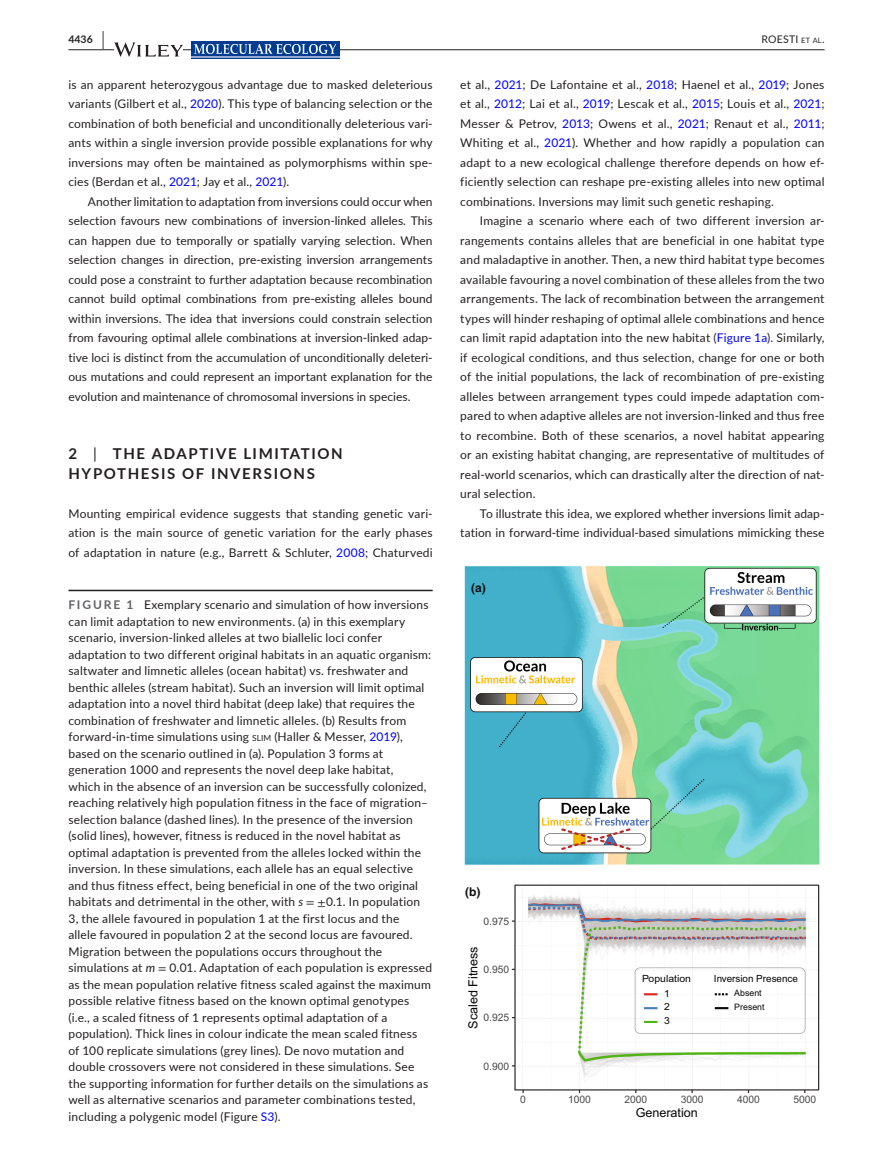
<style>
.page{position:relative;width:893px;height:1174px;background:#fff}
.page>*{position:absolute;margin:0;border:0;box-sizing:border-box;transform-origin:0 0}
.t1{font:700 15px/19.5px "Lato";letter-spacing:.11em;color:#231f20}
.t2{font:12.6px "Arial";color:#070707}
.t3{font:12px/19.5px "Lato";letter-spacing:.015em;color:#231f20;text-align:justify}
.t4{font:700 12px "Helvetica";color:#121212}
.t5{font:10.5px "Lato";letter-spacing:.02em;color:#231f20}
.t6{font:700 10.5px "Lato";color:#231f20}
.t7{font:10.35px "Arial";color:#484848}
.t8{font:9.9px "Arial";color:#070707}
.t9{font:9.9px/14.1px "Arial";color:#070707;text-align:center;scale:1.06 1}
.t10{font:8.85px/14.1px "Arial";color:#070707}
.s1{font-size:19.5px}
.s2{font-size:7.35px}
.s3{color:#00f}
.s4{font-weight:400}
.s5{font-weight:700;color:#636366}
.s6{font-size:8.4px}
.s7{font-style:italic}
.s8{font-family:"STIX"}
</style>
<div class="page">
<hr style="left:68px;top:49px;width:756px;height:1px;background:#231f20">
<svg style="left:114px;top:42px;width:69px;height:15px"></svg>
<svg style="left:191px;top:41px;width:148px;height:15px"></svg>
<img style="left:194px;top:45px;width:142px;height:8px">
<hr style="left:191px;top:56px;width:148px;height:2px;background:#96a6d0">
<hr style="left:68px;top:590px;width:365px;height:1px;background:#231f20">
<img style="left:464px;top:566px;width:356px;height:524px">
<div style="left:514px;top:884px;width:305px;height:206px;border:1px solid #302c2b"></div>
<p class="t6" style="left:68px;top:31px;width:37px">4436 <span class="s1">|</span></p>
<p class="t5" style="left:761px;top:31px;width:65px">ROESTI <span class="s2">ET AL</span>.</p>
<p class="t3" style="left:68px;top:74px;width:366px">is an apparent heterozygous advantage due to masked deleterious variants (Gilbert et al., <span class="s3">2020</span>). This type of balancing selection or the combination of both beneficial and unconditionally deleterious vari&shy;ants within a single inversion provide possible explanations for why inversions may often be maintained as polymorphisms within spe&shy;cies (Berdan et al., <span class="s3">2021</span>; Jay et al., <span class="s3">2021</span>).</p>
<p class="t3" style="left:68px;top:191px;width:366px;text-indent:20px">Another limitation to adaptation from inversions could occur when selection favours new combinations of inversion-linked alleles. This can happen due to temporally or spatially varying selection. When selection changes in direction, pre-existing inversion arrangements could pose a constraint to further adaptation because recombination cannot build optimal combinations from pre-existing alleles bound within inversions. The idea that inversions could constrain selection from favouring optimal allele combinations at inversion-linked adap&shy;tive loci is distinct from the accumulation of unconditionally deleteri&shy;ous mutations and could represent an important explanation for the evolution and maintenance of chromosomal inversions in species.</p>
<p class="t3" style="left:460px;top:74px;width:366px">et al., <span class="s3">2021</span>; De Lafontaine et al., <span class="s3">2018</span>; Haenel et al., <span class="s3">2019</span>; Jones et al., <span class="s3">2012</span>; Lai et al., <span class="s3">2019</span>; Lescak et al., <span class="s3">2015</span>; Louis et al., <span class="s3">2021</span>; Messer &amp; Petrov, <span class="s3">2013</span>; Owens et al., <span class="s3">2021</span>; Renaut et al., <span class="s3">2011</span>; Whiting et al., <span class="s3">2021</span>). Whether and how rapidly a population can adapt to a new ecological challenge therefore depends on how ef&shy;ficiently selection can reshape pre-existing alleles into new optimal combinations. Inversions may limit such genetic reshaping.</p>
<p class="t3" style="left:460px;top:210px;width:366px;text-indent:20px">Imagine a scenario where each of two different inversion ar&shy;rangements contains alleles that are beneficial in one habitat type and maladaptive in another. Then, a new third habitat type becomes available favouring a novel combination of these alleles from the two arrangements. The lack of recombination between the arrangement types will hinder reshaping of optimal allele combinations and hence can limit rapid adaptation into the new habitat (<span class="s3">Figure 1a</span>). Similarly, if ecological conditions, and thus selection, change for one or both of the initial populations, the lack of recombination of pre-existing alleles between arrangement types could impede adaptation com&shy;pared to when adaptive alleles are not inversion-linked and thus free to recombine. Both of these scenarios, a novel habitat appearing or an existing habitat changing, are representative of multitudes of real-world scenarios, which can drastically alter the direction of nat&shy;ural selection.</p>
<p class="t3" style="left:460px;top:503px;width:366px;text-align:right">To illustrate this idea, we explored whether inversions limit adap&shy;tation in forward-time individual-based simulations mimicking these</p>
<p class="t1" style="left:68px;top:443px;width:276px">2 <span class="s4">|</span> THE ADAPTIVE LIMITATION<br>HYPOTHESIS OF INVERSIONS</p>
<p class="t3" style="left:68px;top:503px;width:366px">Mounting empirical evidence suggests that standing genetic vari&shy;ation is the main source of genetic variation for the early phases of adaptation in nature (e.g., Barrett &amp; Schluter, <span class="s3">2008</span>; Chaturvedi</p>
<p class="t3" style="left:68px;top:596px;width:365px;line-height:16.5px;text-align:left"><span class="s5">FIGURE 1</span> Exemplary scenario and simulation of how inversions can limit adaptation to new environments. (a) in this exemplary scenario, inversion-linked alleles at two biallelic loci confer adaptation to two different original habitats in an aquatic organism: saltwater and limnetic alleles (ocean habitat) vs. freshwater and benthic alleles (stream habitat). Such an inversion will limit optimal adaptation into a novel third habitat (deep lake) that requires the combination of freshwater and limnetic alleles. (b) Results from forward-in-time simulations using <span class="s6">SLIM</span> (Haller &amp; Messer, <span class="s3">2019</span>), based on the scenario outlined in (a). Population 3 forms at generation 1000 and represents the novel deep lake habitat,<br>which in the absence of an inversion can be successfully colonized, reaching relatively high population fitness in the face of migration– selection balance (dashed lines). In the presence of the inversion (solid lines), however, fitness is reduced in the novel habitat as optimal adaptation is prevented from the alleles locked within the inversion. In these simulations, each allele has an equal selective and thus fitness effect, being beneficial in one of the two original habitats and detrimental in the other, with <span class="s7">s</span> <span class="s8">= ±</span>0.1. In population 3, the allele favoured in population 1 at the first locus and the<br>allele favoured in population 2 at the second locus are favoured.<br>Migration between the populations occurs throughout the simulations at <span class="s7">m</span> <span class="s8">=</span> 0.01. Adaptation of each population is expressed as the mean population relative fitness scaled against the maximum possible relative fitness based on the known optimal genotypes (i.e., a scaled fitness of 1 represents optimal adaptation of a population). Thick lines in colour indicate the mean scaled fitness<br>of 100 replicate simulations (grey lines). De novo mutation and double crossovers were not considered in these simulations. See the supporting information for further details on the simulations as well as alternative scenarios and parameter combinations tested, including a polygenic model (Figure <span class="s3">S3</span>).</p>
<p class="t4" style="left:471px;top:580px;width:16px">(a)</p>
<p class="t4" style="left:465px;top:884px;width:17px">(b)</p>
<p class="t7" style="left:484px;top:914px;width:27px">0.975</p>
<p class="t2" style="left:464px;top:1028px;width:84px;rotate:-90deg">Scaled Fitness</p>
<p class="t7" style="left:484px;top:962px;width:27px">0.950</p>
<p class="t7" style="left:484px;top:1010px;width:27px">0.925</p>
<p class="t9" style="left:642px;top:971px;width:47px">Population<br>1<br>2<br>3</p>
<p class="t8" style="left:714px;top:971px;width:86px">Inversion Presence</p>
<p class="t10" style="left:734px;top:986px;width:32px">Absent<br>Present</p>
<p class="t7" style="left:484px;top:1058px;width:27px">0.900</p>
<p class="t7" style="left:520px;top:1092px;width:7px">0</p>
<p class="t7" style="left:568px;top:1092px;width:24px">1000</p>
<p class="t7" style="left:624px;top:1092px;width:24px">2000</p>
<p class="t7" style="left:681px;top:1092px;width:24px">3000</p>
<p class="t7" style="left:737px;top:1092px;width:24px">4000</p>
<p class="t7" style="left:793px;top:1092px;width:24px">5000</p>
<p class="t2" style="left:636px;top:1104px;width:64px">Generation</p>
</div>
